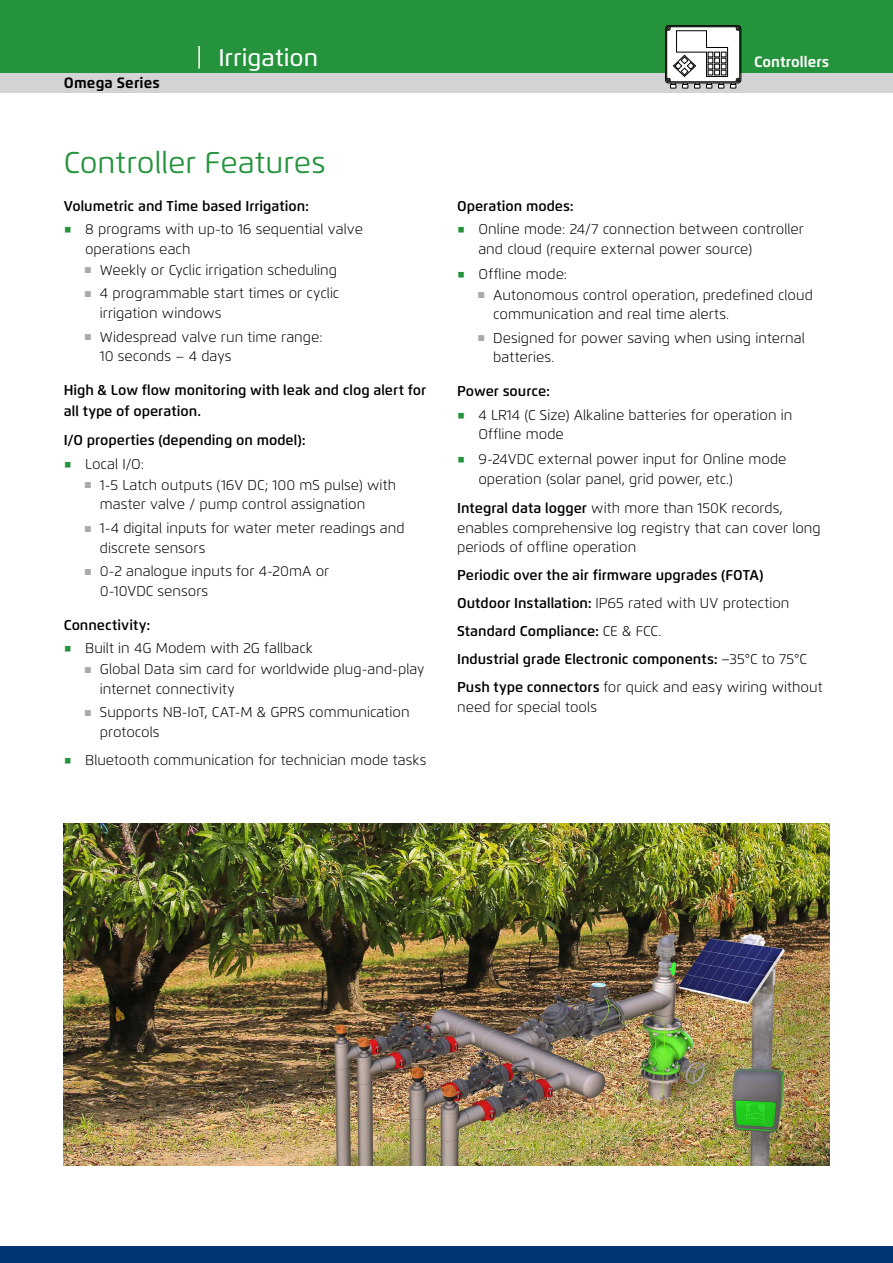
<style>
.page{position:relative;width:893px;height:1263px;background:#fff}
.page>*{position:absolute;margin:0;border:0;box-sizing:border-box;transform-origin:0 0}
._2_Green_Header{font:30px "Flexo";color:#24933c}
.t1{font:500 24px "Flexo";color:#fff}
.t2{font:700 15px "Flexo";color:#fff}
.t3{font:700 15px "Flexo";letter-spacing:.01em;color:#000}
._3_text_bullet_green{font:300 14.25px/19.5px "Flexo";color:#000}
._3_Blacke_Header{font:600 14.25px/21px "Flexo";color:#000}
._3_text_bullet_green-2{font:600 14.25px "Flexo";color:#000}
.s1{font-family:"Win Soft Pro";font-weight:500;font-size:21.3px;color:#24933c}
.s2{color:#a7a9ac}
.s3{font-weight:600}
.s4{font-weight:300}
</style>
<div class="page">
<div style="left:0;top:1247px;width:893px;height:16px;background:#003573"></div>
<div style="left:0;top:0;width:893px;height:74px;background:#24933c"></div>
<div style="left:0;top:74px;width:893px;height:19px;background:#d1d3d4"></div>
<hr style="left:198px;top:46px;width:2px;height:23px;background:#fff">
<svg style="left:665px;top:25px;width:76px;height:63px;background:#bdbebd"></svg>
<img style="left:64px;top:823px;width:765px;height:342px">
<p class="t3" style="left:64px;top:73px;width:97px">Omega Series</p>
<h2 class="t1" style="left:218px;top:43px;width:101px">Irrigation</h2>
<p class="t2" style="left:754px;top:53px;width:77px">Controllers</p>
<p class="_2_Green_Header" style="left:64px;top:144px;width:263px">Controller Features</p>
<p class="_3_Blacke_Header" style="left:64px;top:195px;width:247px">Volumetric and Time based Irrigation:</p>
<p class="_3_text_bullet_green" style="left:85px;top:220px;width:279px;text-indent:-21px"><span class="s1">ֺ</span> 8 programs with up-to 16 sequential valve operations each</p>
<p class="_3_text_bullet_green" style="left:85px;top:260px;width:254px"><span class="s2">■</span> Weekly or Cyclic irrigation scheduling</p>
<p class="_3_text_bullet_green" style="left:100px;top:284px;width:241px;text-indent:-15px"><span class="s2">■</span> 4 programmable start times or cyclic irrigation windows</p>
<p class="_3_text_bullet_green" style="left:100px;top:327px;width:224px;text-indent:-15px"><span class="s2">■</span> Widespread valve run time range:<br>10 seconds – 4 days</p>
<p class="_3_Blacke_Header" style="left:64px;top:379px;width:364px">High &amp; Low flow monitoring with leak and clog alert for all type of operation.</p>
<p class="_3_Blacke_Header" style="left:64px;top:430px;width:244px">I/O properties (depending on model):</p>
<p class="_3_text_bullet_green" style="left:64px;top:454px;width:82px"><span class="s1">ֺ</span> Local I/O:</p>
<p class="_3_text_bullet_green" style="left:100px;top:475px;width:298px;text-indent:-15px"><span class="s2">■</span> 1-5 Latch outputs (16V DC; 100 mS pulse) with master valve / pump control assignation</p>
<p class="_3_text_bullet_green" style="left:100px;top:518px;width:306px;text-indent:-15px"><span class="s2">■</span> 1-4 digital inputs for water meter readings and discrete sensors</p>
<p class="_3_text_bullet_green" style="left:100px;top:562px;width:231px;text-indent:-15px"><span class="s2">■</span> 0-2 analogue inputs for 4-20mA or<br>0-10VDC sensors</p>
<p class="_3_Blacke_Header" style="left:64px;top:614px;width:88px">Connectivity:</p>
<p class="_3_text_bullet_green" style="left:64px;top:639px;width:251px"><span class="s1">ֺ</span> Built in 4G Modem with 2G fallback</p>
<p class="_3_text_bullet_green" style="left:100px;top:659px;width:326px;text-indent:-15px"><span class="s2">■</span> Global Data sim card for worldwide plug-and-play internet connectivity</p>
<p class="_3_text_bullet_green" style="left:100px;top:703px;width:311px;text-indent:-15px"><span class="s2">■</span> Supports NB-IoT, CAT-M &amp; GPRS communication protocols</p>
<p class="_3_text_bullet_green" style="left:64px;top:750px;width:364px"><span class="s1">ֺ</span> Bluetooth communication for technician mode tasks</p>
<p class="_3_Blacke_Header" style="left:457px;top:195px;width:118px">Operation modes:</p>
<p class="_3_text_bullet_green" style="left:478px;top:220px;width:327px;text-indent:-21px"><span class="s1">ֺ</span> Online mode: 24/7 connection between controller and cloud (require external power source)</p>
<p class="_3_text_bullet_green" style="left:457px;top:264px;width:111px"><span class="s1">ֺ</span> Offline mode:</p>
<p class="_3_text_bullet_green" style="left:493px;top:285px;width:321px;text-indent:-15px"><span class="s2">■</span> Autonomous control operation, predefined cloud communication and real time alerts.</p>
<p class="_3_text_bullet_green" style="left:493px;top:328px;width:313px;text-indent:-15px"><span class="s2">■</span> Designed for power saving when using internal batteries.</p>
<p class="_3_Blacke_Header" style="left:457px;top:381px;width:94px">Power source:</p>
<p class="_3_text_bullet_green" style="left:478px;top:405px;width:316px;text-indent:-21px"><span class="s1">ֺ</span> 4 LR14 (C Size) Alkaline batteries for operation in<br>Offline mode</p>
<p class="_3_text_bullet_green" style="left:478px;top:450px;width:310px;text-indent:-21px"><span class="s1">ֺ</span> 9-24VDC external power input for Online mode operation (solar panel, grid power, etc.)</p>
<p class="_3_text_bullet_green" style="left:457px;top:498px;width:365px"><span class="s3">Integral data logger</span> with more than 150K records, enables comprehensive log registry that can cover long periods of offline operation</p>
<p class="_3_text_bullet_green-2" style="left:457px;top:566px;width:308px">Periodic over the air firmware upgrades (FOTA)</p>
<p class="_3_text_bullet_green" style="left:457px;top:593px;width:334px"><span class="s3">Outdoor Installation:</span> IP65 rated with UV protection</p>
<p class="_3_text_bullet_green-2" style="left:457px;top:622px;width:206px">Standard Compliance: <span class="s4">CE &amp; FCC.</span></p>
<p class="_3_text_bullet_green-2" style="left:457px;top:650px;width:351px">Industrial grade Electronic components: <span class="s4">−35°C to 75°C</span></p>
<p class="_3_text_bullet_green" style="left:457px;top:677px;width:367px"><span class="s3">Push type connectors</span> for quick and easy wiring without need for special tools</p>
</div>
